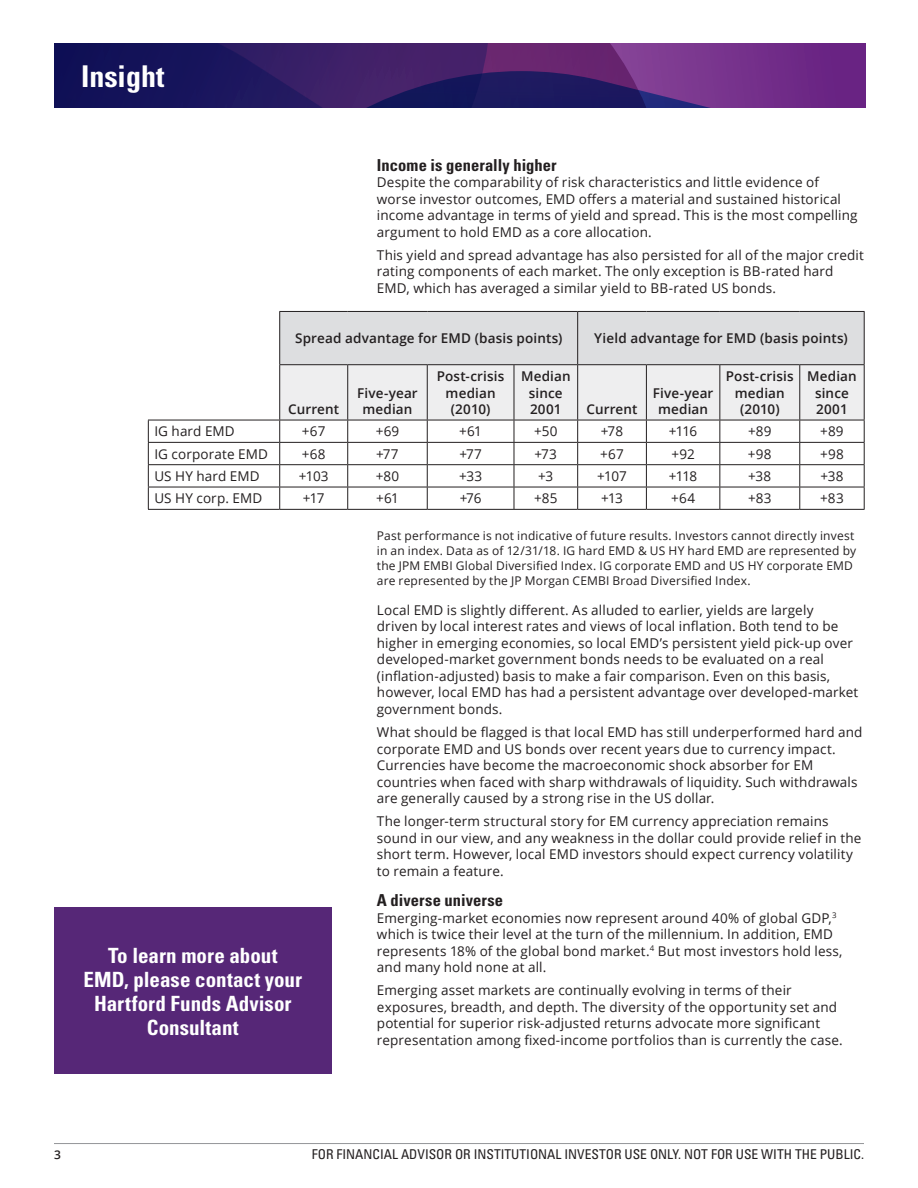
<style>
.page{position:relative;width:918px;height:1188px;background:#fff}
.page>*{position:absolute;margin:0;border:0;box-sizing:border-box;transform-origin:0 0}
.t1{font:700 condensed 30px "Univers";color:#fff}
.Body_copy{font:700 condensed 21px/24px "Univers";color:#fff;text-align:center}
.Heading{font:700 condensed 16.5px "Univers";letter-spacing:.005em;color:#231f20}
.Body_copy-2{font:13.5px/16.5px "Open Sans";letter-spacing:.01em;color:#231f20}
.Body_copy-3{font:600 13.5px/16.5px "Open Sans";letter-spacing:.01em;color:#231f20;text-align:center}
.t2{font:condensed 13.5px "Univers";color:#231f20}
.Footnotes{font:12px/15px "Open Sans";letter-spacing:.015em;color:#231f20}
.t3{font:600 12px "Open Sans";color:#231f20}
</style>
<div class="page">
<hr style="left:54px;top:1143px;width:810px;height:1px;background:#939598">
<svg style="left:54px;top:43px;width:811px;height:65px;background:#40206d"></svg>
<hr style="left:148px;top:464px;width:132px;height:1px;background:#231f20">
<hr style="left:148px;top:487px;width:132px;height:1px;background:#231f20">
<hr style="left:280px;top:509px;width:68px;height:1px;background:#231f20">
<hr style="left:348px;top:509px;width:79px;height:1px;background:#231f20">
<hr style="left:427px;top:509px;width:87px;height:1px;background:#231f20">
<hr style="left:514px;top:509px;width:64px;height:1px;background:#231f20">
<hr style="left:578px;top:509px;width:68px;height:1px;background:#231f20">
<hr style="left:646px;top:509px;width:74px;height:1px;background:#231f20">
<hr style="left:720px;top:509px;width:80px;height:1px;background:#231f20">
<hr style="left:800px;top:509px;width:65px;height:1px;background:#231f20">
<hr style="left:148px;top:509px;width:132px;height:1px;background:#231f20">
<hr style="left:148px;top:420px;width:132px;height:1px;background:#231f20">
<svg style="left:148px;top:420px;width:1px;height:89px"></svg>
<svg style="left:279px;top:311px;width:586px;height:198px"></svg>
<hr style="left:148px;top:442px;width:132px;height:1px;background:#231f20">
<hr style="left:279px;top:311px;width:69px;height:1px;background:#231f20">
<hr style="left:279px;top:312px;width:1px;height:52px;background:#231f20">
<hr style="left:348px;top:311px;width:79px;height:1px;background:#231f20">
<hr style="left:427px;top:311px;width:87px;height:1px;background:#231f20">
<hr style="left:514px;top:311px;width:64px;height:1px;background:#231f20">
<hr style="left:577px;top:312px;width:1px;height:52px;background:#231f20">
<hr style="left:279px;top:365px;width:1px;height:55px;background:#231f20">
<hr style="left:577px;top:365px;width:1px;height:55px;background:#231f20">
<hr style="left:280px;top:420px;width:68px;height:1px;background:#231f20">
<hr style="left:348px;top:420px;width:79px;height:1px;background:#231f20">
<hr style="left:427px;top:420px;width:87px;height:1px;background:#231f20">
<hr style="left:514px;top:420px;width:64px;height:1px;background:#231f20">
<div style="left:54px;top:907px;width:278px;height:167px;background:#562777"></div>
<h1 class="t1" style="left:81px;top:58px;width:85px">Insight</h1>
<p class="Heading" style="left:377px;top:155px;width:181px">Income is generally higher</p>
<p class="Body_copy-2" style="left:377px;top:174px;width:482px">Despite the comparability of risk characteristics and little evidence of worse investor outcomes, EMD offers a material and sustained historical income advantage in terms of yield and spread. This is the most compelling argument to hold EMD as a core allocation.</p>
<p class="Body_copy-2" style="left:377px;top:246px;width:489px">This yield and spread advantage has also persisted for all of the major credit rating components of each market. The only exception is BB-rated hard<br>EMD, which has averaged a similar yield to BB-rated US bonds.</p>
<p class="Body_copy-3" style="left:295px;top:330px;width:269px">Spread advantage for EMD (basis points)</p>
<p class="Body_copy-3" style="left:594px;top:330px;width:255px">Yield advantage for EMD (basis points)</p>
<p class="Body_copy-3" style="left:288px;top:401px;width:53px">Current</p>
<p class="Body_copy-3" style="left:357px;top:384px;width:62px">Five-year median</p>
<p class="Body_copy-3" style="left:437px;top:368px;width:69px">Post-crisis median (2010)</p>
<p class="Body_copy-3" style="left:521px;top:368px;width:51px">Median since<br>2001</p>
<p class="Body_copy-3" style="left:586px;top:401px;width:53px">Current</p>
<p class="Body_copy-3" style="left:653px;top:384px;width:62px">Five-year median</p>
<p class="Body_copy-3" style="left:726px;top:368px;width:69px">Post-crisis median (2010)</p>
<p class="Body_copy-3" style="left:807px;top:368px;width:51px">Median since<br>2001</p>
<p class="Body_copy-2" style="left:154px;top:423px;width:82px">IG hard EMD</p>
<p class="Body_copy-2" style="left:302px;top:423px;width:25px">+67</p>
<p class="Body_copy-2" style="left:376px;top:423px;width:25px">+69</p>
<p class="Body_copy-2" style="left:459px;top:423px;width:24px">+61</p>
<p class="Body_copy-2" style="left:534px;top:423px;width:25px">+50</p>
<p class="Body_copy-2" style="left:601px;top:423px;width:24px">+78</p>
<p class="Body_copy-2" style="left:669px;top:423px;width:30px">+116</p>
<p class="Body_copy-2" style="left:748px;top:423px;width:25px">+89</p>
<p class="Body_copy-2" style="left:820px;top:423px;width:25px">+89</p>
<p class="Body_copy-2" style="left:154px;top:445px;width:115px">IG corporate EMD</p>
<p class="Body_copy-2" style="left:302px;top:445px;width:25px">+68</p>
<p class="Body_copy-2" style="left:376px;top:445px;width:24px">+77</p>
<p class="Body_copy-2" style="left:459px;top:445px;width:24px">+77</p>
<p class="Body_copy-2" style="left:535px;top:445px;width:24px">+73</p>
<p class="Body_copy-2" style="left:600px;top:445px;width:25px">+67</p>
<p class="Body_copy-2" style="left:671px;top:445px;width:25px">+92</p>
<p class="Body_copy-2" style="left:748px;top:445px;width:25px">+98</p>
<p class="Body_copy-2" style="left:820px;top:445px;width:25px">+98</p>
<p class="Body_copy-2" style="left:154px;top:468px;width:107px">US HY hard EMD</p>
<p class="Body_copy-2" style="left:299px;top:468px;width:31px">+103</p>
<p class="Body_copy-2" style="left:376px;top:468px;width:25px">+80</p>
<p class="Body_copy-2" style="left:459px;top:468px;width:25px">+33</p>
<p class="Body_copy-2" style="left:538px;top:468px;width:17px">+3</p>
<p class="Body_copy-2" style="left:597px;top:468px;width:31px">+107</p>
<p class="Body_copy-2" style="left:669px;top:468px;width:30px">+118</p>
<p class="Body_copy-2" style="left:748px;top:468px;width:25px">+38</p>
<p class="Body_copy-2" style="left:820px;top:468px;width:25px">+38</p>
<p class="Body_copy-2" style="left:154px;top:490px;width:109px">US HY corp. EMD</p>
<p class="Body_copy-2" style="left:303px;top:490px;width:23px">+17</p>
<p class="Body_copy-2" style="left:376px;top:490px;width:24px">+61</p>
<p class="Body_copy-2" style="left:460px;top:490px;width:23px">+76</p>
<p class="Body_copy-2" style="left:534px;top:490px;width:25px">+85</p>
<p class="Body_copy-2" style="left:601px;top:490px;width:23px">+13</p>
<p class="Body_copy-2" style="left:671px;top:490px;width:25px">+64</p>
<p class="Body_copy-2" style="left:748px;top:490px;width:25px">+83</p>
<p class="Body_copy-2" style="left:820px;top:490px;width:25px">+83</p>
<p class="Footnotes" style="left:377px;top:528px;width:481px">Past performance is not indicative of future results. Investors cannot directly invest in an index. Data as of 12/31/18. IG hard EMD &amp; US HY hard EMD are represented by the JPM EMBI Global Diversified Index. IG corporate EMD and US HY corporate EMD are represented by the JP Morgan CEMBI Broad Diversified Index.</p>
<p class="Body_copy-2" style="left:377px;top:601px;width:483px">Local EMD is slightly different. As alluded to earlier, yields are largely<br>driven by local interest rates and views of local inflation. Both tend to be higher in emerging economies, so local EMD’s persistent yield pick-up over developed-market government bonds needs to be evaluated on a real (inflation-adjusted) basis to make a fair comparison. Even on this basis, however, local EMD has had a persistent advantage over developed-market government bonds.</p>
<p class="Body_copy-2" style="left:377px;top:724px;width:487px">What should be flagged is that local EMD has still underperformed hard and corporate EMD and US bonds over recent years due to currency impact.<br>Currencies have become the macroeconomic shock absorber for EM countries when faced with sharp withdrawals of liquidity. Such withdrawals are generally caused by a strong rise in the US dollar.</p>
<p class="Body_copy-2" style="left:377px;top:813px;width:486px">The longer-term structural story for EM currency appreciation remains sound in our view, and any weakness in the dollar could provide relief in the short term. However, local EMD investors should expect currency volatility to remain a feature.</p>
<p class="Heading" style="left:377px;top:890px;width:128px">A diverse universe</p>
<p class="Body_copy-2" style="left:377px;top:909px;width:467px">Emerging-market economies now represent around 40% of global GDP,<sup>3 </sup>which is twice their level at the turn of the millennium. In addition, EMD represents 18% of the global bond market.<sup>4</sup> But most investors hold less, and many hold none at all.</p>
<p class="Body_copy-2" style="left:377px;top:982px;width:467px">Emerging asset markets are continually evolving in terms of their exposures, breadth, and depth. The diversity of the opportunity set and potential for superior risk-adjusted returns advocate more significant representation among fixed-income portfolios than is currently the case.</p>
<p class="Body_copy" style="left:83px;top:943px;width:220px">To learn more about<br>EMD, please contact your<br>Hartford Funds Advisor<br>Consultant</p>
<p class="t3" style="left:54px;top:1147px;width:8px">3</p>
<p class="t2" style="left:312px;top:1146px;width:554px">FOR FINANCIAL ADVISOR OR INSTITUTIONAL INVESTOR USE ONLY. NOT FOR USE WITH THE PUBLIC.</p>
</div>
